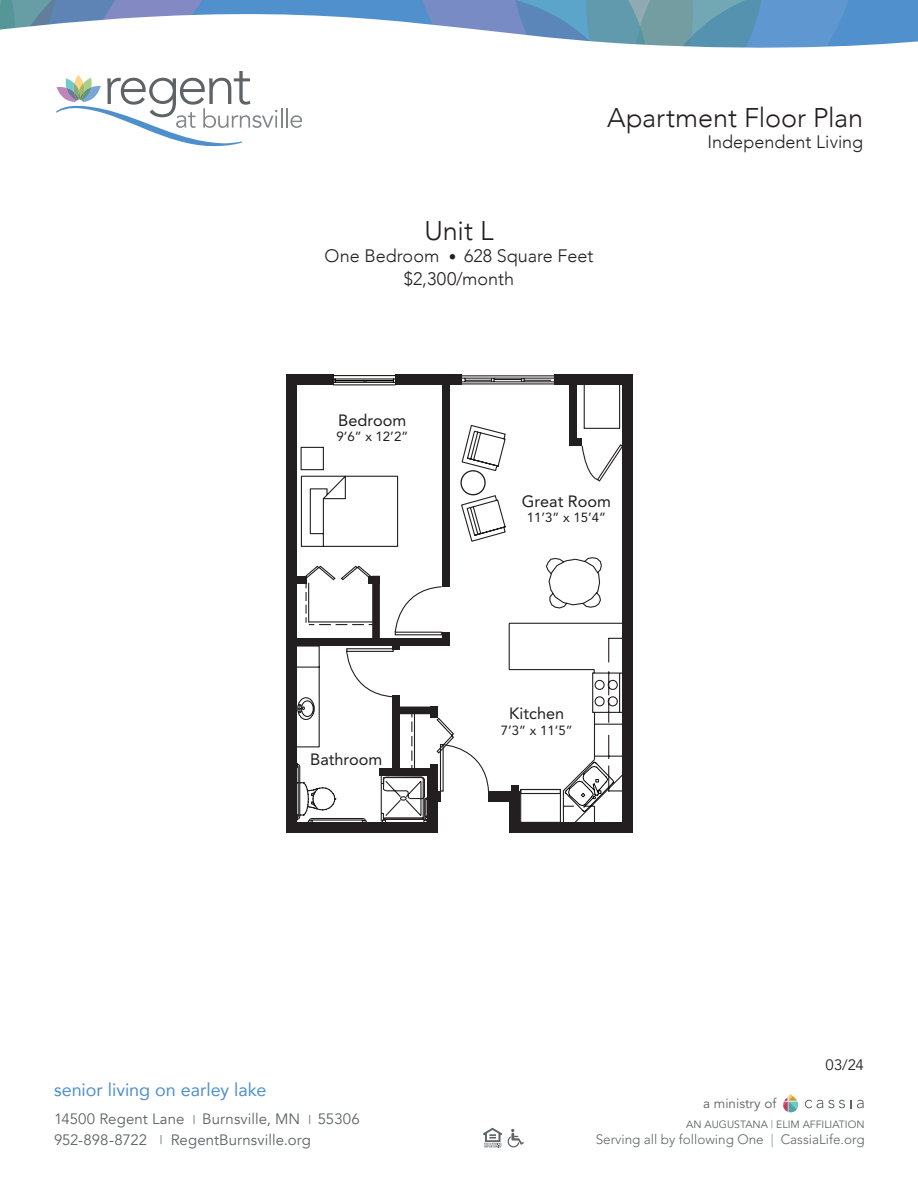
<style>
.page{position:relative;width:918px;height:1188px;background:#fff}
.page>*{position:absolute;margin:0;border:0;box-sizing:border-box;transform-origin:0 0}
.t1{font:300 27px "Avenir";letter-spacing:-.005em;color:#231f20}
.t2{font:300 18px/22.5px "Avenir";color:#231f20;text-align:center}
.t3{font:18px "Avenir";color:#5090cc}
.t4{font:16.35px "Avenir";color:#211e1e}
.t5{font:15px "Avenir";letter-spacing:.005em;color:#5e6367}
.t6{font:15px "Avenir";color:#231f20}
.t7{font:300 13.5px "Avenir";color:#5e6367}
.t8{font:13.5px "Avenir";color:#5e6367}
.t9{font:13.2px "Avenir";color:#211e1e}
.t10{font:10.5px "Avenir";color:#5e6367}
.s1{font-size:15px}
.s2{font-size:12px}
.s3{color:#83888c}
</style>
<div class="page">
<svg style="left:420px;top:0;width:435px;height:6px;background:#6999be"></svg>
<svg style="left:211px;top:6px;width:707px;height:141px"></svg>
<svg style="left:483px;top:1128px;width:19px;height:20px"></svg>
<svg style="left:508px;top:1129px;width:16px;height:18px"></svg>
<svg style="left:805px;top:1100px;width:40px;height:8px"></svg>
<svg style="left:851px;top:1100px;width:13px;height:8px"></svg>
<svg style="left:783px;top:1094px;width:16px;height:18px"></svg>
<svg style="left:0;top:0;width:282px;height:146px"></svg>
<hr style="left:286px;top:108px;width:2px;height:20px;background:#848588">
<svg style="left:290px;top:115px;width:12px;height:13px"></svg>
<div style="left:286px;top:375px;width:10px;height:457px;background:#231f20"></div>
<div style="left:622px;top:375px;width:11px;height:457px;background:#231f20"></div>
<div style="left:286px;top:375px;width:47px;height:10px;background:#231f20"></div>
<div style="left:395px;top:375px;width:67px;height:10px;background:#231f20"></div>
<div style="left:294px;top:822px;width:144px;height:10px;background:#231f20"></div>
<div style="left:511px;top:822px;width:116px;height:10px;background:#231f20"></div>
<div style="left:509px;top:791px;width:10px;height:41px;background:#231f20"></div>
<div style="left:554px;top:375px;width:77px;height:10px;background:#231f20"></div>
<div style="left:442px;top:380px;width:8px;height:207px;background:#231f20"></div>
<svg style="left:296px;top:443px;width:212px;height:359px"></svg>
<hr style="left:461px;top:375px;width:93px;height:1px;background:#211e1e">
<hr style="left:461px;top:383px;width:93px;height:1px;background:#211e1e">
<hr style="left:461px;top:378px;width:93px;height:1px;background:#211e1e">
<hr style="left:461px;top:381px;width:93px;height:1px;background:#211e1e">
<svg style="left:464px;top:378px;width:87px;height:4px"></svg>
<hr style="left:333px;top:384px;width:62px;height:1px;background:#050504">
<hr style="left:335px;top:380px;width:59px;height:1px;background:#050504">
<hr style="left:333px;top:375px;width:62px;height:1px;background:#050504">
<hr style="left:333px;top:379px;width:62px;height:1px;background:#050504">
<hr style="left:333px;top:382px;width:62px;height:1px;background:#050504">
<svg style="left:508px;top:383px;width:114px;height:439px"></svg>
<svg style="left:564px;top:761px;width:51px;height:52px"></svg>
<svg style="left:296px;top:565px;width:159px;height:257px"></svg>
<svg style="left:300px;top:475px;width:99px;height:72px"></svg>
<div style="left:301px;top:447px;width:23px;height:23px;border:1px solid #211e1e"></div>
<svg style="left:460px;top:494px;width:46px;height:49px"></svg>
<div style="left:460px;top:470px;width:26px;height:25px;border:1px solid #211e1e;border-radius:50%"></div>
<svg style="left:461px;top:425px;width:46px;height:47px"></svg>
<svg style="left:545px;top:557px;width:57px;height:52px"></svg>
<p class="t1" style="left:607px;top:102px;width:258px">Apartment Floor Plan</p>
<p class="t2" style="left:708px;top:131px;width:157px">Independent Living</p>
<p class="t1" style="left:424px;top:215px;width:71px">Unit L</p>
<p class="t2" style="left:325px;top:245px;width:270px">One Bedroom <span class="s1">•</span> 628 Square Feet $2,300/month</p>
<p class="t4" style="left:338px;top:407px;width:70px">Bedroom</p>
<p class="t9" style="left:336px;top:426px;width:73px">9’6” x 12’2”</p>
<p class="t4" style="left:522px;top:488px;width:91px">Great Room</p>
<p class="t9" style="left:527px;top:507px;width:81px">11’3” x 15’4”</p>
<p class="t4" style="left:310px;top:746px;width:74px">Bathroom</p>
<p class="t3" style="left:54px;top:1076px;width:214px">senior living on earley lake</p>
<p class="t5" style="left:54px;top:1110px;width:307px">14500 Regent Lane <span class="s2">|</span> Burnsville, MN <span class="s2">|</span> 55306</p>
<p class="t5" style="left:54px;top:1131px;width:258px">952-898-8722 <span class="s2">|</span> RegentBurnsville.org</p>
<p class="t4" style="left:509px;top:700px;width:56px">Kitchen</p>
<p class="t9" style="left:501px;top:719px;width:73px">7’3” x 11’5”</p>
<p class="t8" style="left:703px;top:1096px;width:75px">a ministry of</p>
<p class="t6" style="left:826px;top:1056px;width:40px">03/24</p>
<p class="t10" style="left:686px;top:1118px;width:180px">AN AUGUSTANA <span class="s3">|</span> ELIM AFFILIATION</p>
<p class="t7" style="left:596px;top:1132px;width:270px">Serving all by following One <span class="s3">|</span> CassiaLife.org</p>
</div>
